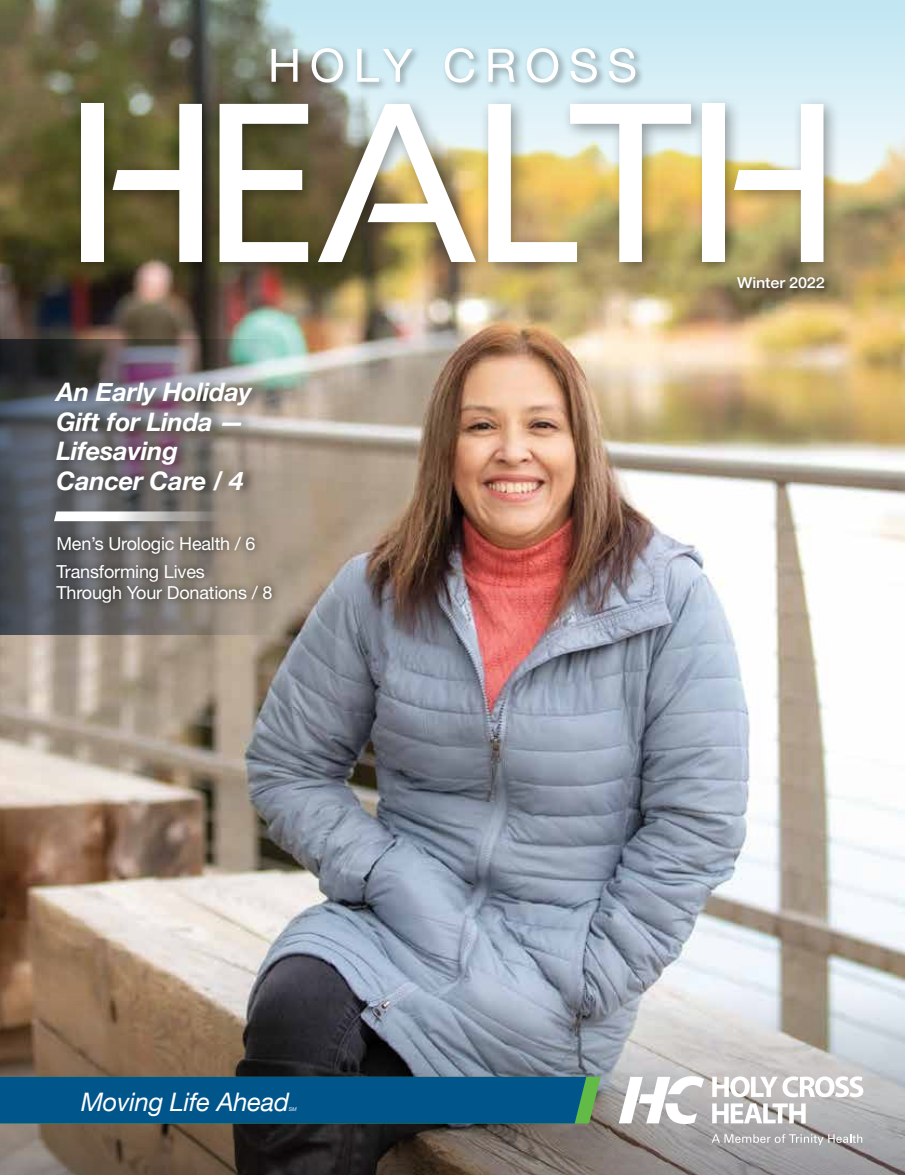
<style>
.page{position:relative;width:905px;height:1175px;background:#fff}
.page>*{position:absolute;margin:0;border:0;box-sizing:border-box;transform-origin:0 0}
.t1{font:italic 700 25.5px/29.5px "Helvetica Neue";letter-spacing:-.01em;color:#fff}
.t2{font:italic 25.5px "Helvetica Neue";letter-spacing:-.01em;color:#fff}
.t3{font:18px/27.8px "Helvetica Neue";letter-spacing:-.01em;color:#fff}
.t4{font:500 15px "Helvetica Neue";letter-spacing:-.01em;color:#fff;scale:1.08 1}
.t5{font:italic 5.25px "Helvetica Neue";color:#fff}
</style>
<div class="page">
<img style="left:0;top:459px;width:904px;height:305px">
<img style="left:0;top:0;width:904px;height:459px">
<img style="left:0;top:764px;width:904px;height:410px">
<img style="left:0;top:339px;width:337px;height:295px">
<div style="left:735px;top:275px;width:96px;height:21px;background:#000;opacity:.64"></div>
<div style="left:72px;top:95px;width:769px;height:185px;background:#000;opacity:.38"></div>
<svg style="left:219px;top:104px;width:89px;height:158px"></svg>
<svg style="left:488px;top:104px;width:203px;height:158px"></svg>
<div style="left:81px;top:104px;width:22px;height:158px;background:#fff"></div>
<svg style="left:112px;top:104px;width:90px;height:158px"></svg>
<div style="left:702px;top:104px;width:23px;height:158px;background:#fff"></div>
<svg style="left:734px;top:104px;width:89px;height:158px"></svg>
<img style="left:318px;top:104px;width:158px;height:158px">
<div style="left:268px;top:45px;width:377px;height:47px;background:#000;opacity:.38"></div>
<svg style="left:271px;top:48px;width:364px;height:35px"></svg>
<svg style="left:712px;top:1076px;width:151px;height:21px"></svg>
<svg style="left:618px;top:1072px;width:86px;height:54px"></svg>
<svg style="left:712px;top:1103px;width:93px;height:20px"></svg>
<svg style="left:711px;top:1134px;width:151px;height:11px;background:#b4b3b4"></svg>
<div style="left:0;top:1076px;width:600px;height:47px;background:#00558b"></div>
<div style="left:54px;top:375px;width:213px;height:124px;background:#000;opacity:.42"></div>
<div style="left:49px;top:530px;width:230px;height:80px;background:#000;opacity:.68"></div>
<svg style="left:54px;top:511px;width:199px;height:10px"></svg>
<h1 class="t1" style="left:56px;top:378px;width:197px">An Early Holiday<br>Gift for Linda —<br>Lifesaving<br>Cancer Care / 4</h1>
<p class="t3" style="left:56px;top:530px;width:201px">Men’s Urologic Health / 6<br>Transforming Lives</p>
<p class="t3" style="left:56px;top:578px;width:217px">Through Your Donations / 8</p>
<h1 class="t2" style="left:81px;top:1084px;width:209px">Moving Life Ahead</h1>
<p class="t5" style="left:289px;top:1105px;width:9px">SM</p>
<p class="t4" style="left:737px;top:271px;width:83px">Winter 2022</p>
</div>
